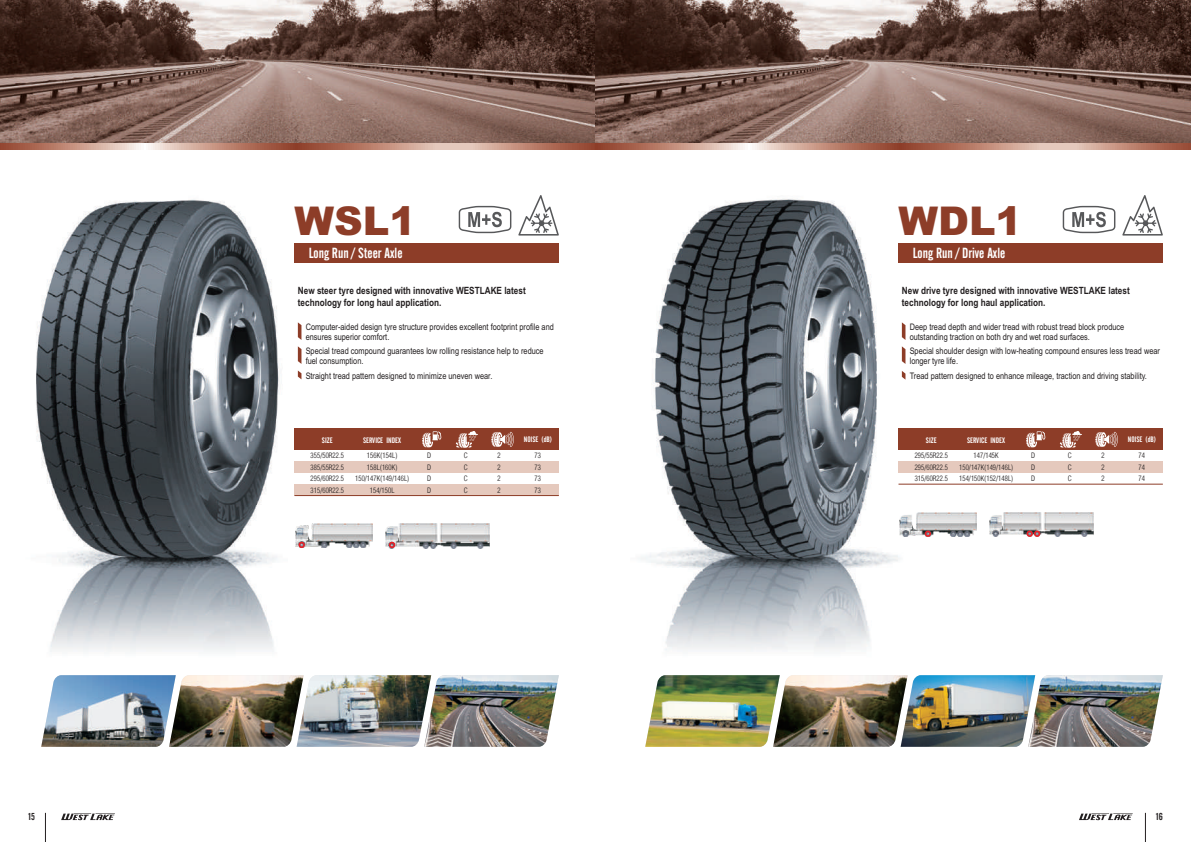
<style>
.page{position:relative;width:1191px;height:842px;background:#fff}
.page>*{position:absolute;margin:0;border:0;box-sizing:border-box;transform-origin:0 0}
.t1{font:italic 900 39.7px "Arial";color:#8d3d28}
.t2{font:14.5px "Alternate Gothic No 2 BT";color:#fff}
.t3{font:700 10px/11.4px "Arial Narrow";color:#231f20}
.t4{font:10px "Alternate Gothic No 2 BT";color:#231f20}
.t5{font:9px/10.2px "Arial Narrow";color:#231f20}
.t6{font:300 condensed 8.3px/11.4px "Helvetica";color:#231f20;text-align:justify}
.t7{font:7.9px "Alternate Gothic No 2 BT";color:#fff}
</style>
<div class="page">
<svg style="left:45px;top:813px;width:1px;height:29px"></svg>
<svg style="left:1145px;top:813px;width:1px;height:29px"></svg>
<svg style="left:1079px;top:813px;width:53px;height:7px"></svg>
<svg style="left:61px;top:813px;width:54px;height:7px"></svg>
<img style="left:0;top:0;width:595px;height:143px">
<svg style="left:0;top:143px;width:595px;height:7px;background:#c18e7d"></svg>
<img style="left:36px;top:199px;width:263px;height:453px">
<div style="left:294px;top:243px;width:265px;height:19px;background:#8d3d28"></div>
<div style="left:294px;top:450px;width:265px;height:11px;background:#fff"></div>
<div style="left:294px;top:461px;width:265px;height:12px;background:#e5c9bd"></div>
<div style="left:294px;top:484px;width:265px;height:11px;background:#e5c9bd"></div>
<hr style="left:294px;top:495px;width:265px;height:1px;background:#8d3d28">
<svg style="left:298px;top:346px;width:3px;height:18px"></svg>
<svg style="left:298px;top:322px;width:3px;height:18px"></svg>
<svg style="left:298px;top:370px;width:3px;height:9px"></svg>
<img style="left:295px;top:524px;width:77px;height:24px">
<svg style="left:298px;top:542px;width:7px;height:6px"></svg>
<img style="left:385px;top:524px;width:104px;height:24px">
<svg style="left:389px;top:542px;width:6px;height:6px"></svg>
<img style="left:41px;top:675px;width:383px;height:72px">
<img style="left:424px;top:675px;width:135px;height:72px">
<div style="left:294px;top:429px;width:265px;height:21px;background:#8d3d28"></div>
<svg style="left:422px;top:431px;width:19px;height:16px"></svg>
<svg style="left:456px;top:431px;width:22px;height:17px"></svg>
<svg style="left:491px;top:431px;width:23px;height:16px"></svg>
<svg style="left:459px;top:206px;width:52px;height:27px"></svg>
<svg style="left:518px;top:195px;width:41px;height:41px"></svg>
<svg style="left:595px;top:0;width:596px;height:143px;background:#785e56"></svg>
<svg style="left:595px;top:143px;width:596px;height:7px;background:#c18e7d"></svg>
<img style="left:640px;top:199px;width:269px;height:453px">
<div style="left:898px;top:473px;width:264px;height:11px;background:#fff"></div>
<div style="left:898px;top:243px;width:264px;height:19px;background:#8d3d28"></div>
<div style="left:898px;top:450px;width:264px;height:11px;background:#fff"></div>
<div style="left:898px;top:461px;width:264px;height:12px;background:#e5c9bd"></div>
<hr style="left:898px;top:484px;width:264px;height:1px;background:#8d3d28">
<svg style="left:902px;top:322px;width:3px;height:18px"></svg>
<svg style="left:902px;top:346px;width:3px;height:18px"></svg>
<svg style="left:902px;top:371px;width:3px;height:9px"></svg>
<img style="left:989px;top:513px;width:104px;height:24px">
<img style="left:899px;top:513px;width:77px;height:24px">
<svg style="left:924px;top:531px;width:7px;height:6px"></svg>
<svg style="left:1026px;top:531px;width:14px;height:6px"></svg>
<svg style="left:1062px;top:206px;width:53px;height:27px"></svg>
<svg style="left:1122px;top:195px;width:40px;height:41px"></svg>
<img style="left:645px;top:675px;width:383px;height:72px">
<img style="left:1028px;top:675px;width:134px;height:72px">
<div style="left:898px;top:429px;width:264px;height:21px;background:#8d3d28"></div>
<svg style="left:1026px;top:431px;width:19px;height:16px"></svg>
<svg style="left:1060px;top:431px;width:22px;height:17px"></svg>
<svg style="left:1095px;top:432px;width:23px;height:15px"></svg>
<h1 class="t1" style="left:294px;top:207px;width:123px">WSL1</h1>
<h2 class="t2" style="left:309px;top:247px;width:95px">Long Run / Steer Axle</h2>
<p class="t3" style="left:298px;top:286px;width:229px">New steer tyre designed with innovative WESTLAKE latest technology for long haul application.</p>
<p class="t5" style="left:306px;top:322px;width:250px">Computer-aided design tyre structure provides excellent footprint profile and ensures superior comfort.</p>
<p class="t5" style="left:306px;top:347px;width:239px">Special tread compound guarantees low rolling resistance help to reduce fuel consumption.</p>
<p class="t5" style="left:306px;top:371px;width:188px">Straight tread pattern designed to minimize uneven wear.</p>
<p class="t7" style="left:322px;top:437px;width:12px">SIZE</p>
<p class="t7" style="left:363px;top:437px;width:39px">SERVICE INDEX</p>
<p class="t7" style="left:524px;top:436px;width:30px">NOISE (dB)</p>
<p class="t6" style="left:311px;top:450px;width:35px">355/50R22.5<br>385/55R22.5<br>295/60R22.5<br>315/60R22.5</p>
<p class="t6" style="left:355px;top:451px;width:56px;text-align:center">156K(154L)<br>158L(160K)<br>150/147K(149/146L)<br>154/150L</p>
<p class="t6" style="left:427px;top:451px;width:6px">D D D D</p>
<p class="t6" style="left:464px;top:451px;width:6px">C C C C</p>
<p class="t6" style="left:534px;top:451px;width:8px">73<br>73<br>73<br>73</p>
<p class="t6" style="left:497px;top:451px;width:5px">2<br>2<br>2<br>2</p>
<h1 class="t1" style="left:898px;top:207px;width:125px">WDL1</h1>
<h2 class="t2" style="left:912px;top:247px;width:94px">Long Run / Drive Axle</h2>
<p class="t3" style="left:902px;top:286px;width:229px">New drive tyre designed with innovative WESTLAKE latest technology for long haul application.</p>
<p class="t5" style="left:909px;top:322px;width:216px">Deep tread depth and wider tread with robust tread block produce outstanding traction on both dry and wet road surfaces.</p>
<p class="t5" style="left:909px;top:347px;width:252px">Special shoulder design with low-heating compound ensures less tread wear longer tyre life.</p>
<p class="t5" style="left:909px;top:371px;width:239px">Tread pattern designed to enhance mileage, traction and driving stability.</p>
<p class="t7" style="left:926px;top:437px;width:12px">SIZE</p>
<p class="t7" style="left:967px;top:437px;width:39px">SERVICE INDEX</p>
<p class="t7" style="left:1127px;top:436px;width:30px">NOISE (dB)</p>
<p class="t6" style="left:914px;top:450px;width:35px">295/55R22.5<br>295/60R22.5<br>315/60R22.5</p>
<p class="t6" style="left:959px;top:451px;width:56px;text-align:center">147/145K<br>150/147K(149/146L)<br>154/150K(152/148L)</p>
<p class="t6" style="left:1031px;top:451px;width:6px">D D D</p>
<p class="t6" style="left:1068px;top:451px;width:6px">C C C</p>
<p class="t6" style="left:1138px;top:451px;width:8px">74<br>74<br>74</p>
<p class="t6" style="left:1101px;top:451px;width:5px">2<br>2<br>2</p>
<p class="t4" style="left:29px;top:813px;width:8px">15</p>
<p class="t4" style="left:1156px;top:813px;width:8px">16</p>
</div>
